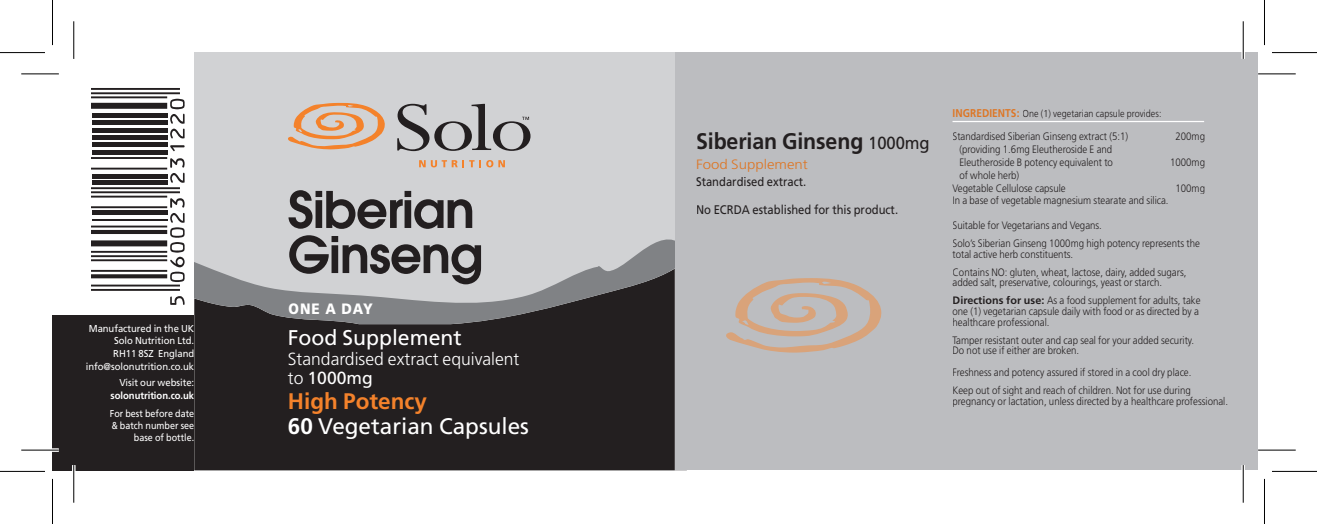
<style>
.page{position:relative;width:1317px;height:524px;background:#fff}
.page>*{position:absolute;margin:0;border:0;box-sizing:border-box;transform-origin:0 0}
.t1{font:600 50px/45px "Avant Garde";letter-spacing:-.02em;color:#231f20}
.t2{font:22.5px/25px "Frutiger LT";color:#fff}
.t3{font:700 22.5px "Frutiger LT";letter-spacing:-.005em;color:#231f20;scale:.95 1}
.t4{font:21.25px "Frutiger LT";color:#fff}
.t5{font:300 17.5px/18.8px "Frutiger LT";color:#fff}
.t6{font:900 15px "Frutiger LT";letter-spacing:.075em;color:#fff;scale:.9 1}
.t7{font:300 13.5px "Frutiger LT";color:#dd7625;scale:1.11 1}
.t8{font:12.5px "Frutiger LT";color:#231f20;scale:.9 1}
.t9{font:300 10.75px/17.8px "Frutiger LT";color:#231f20;scale:.9 1}
.t10{font:10px/12.8px "Frutiger LT";letter-spacing:-.005em;color:#fff;text-align:right;scale:.95 1}
.t11{font:10px/12px "Frutiger LT";letter-spacing:-.005em;color:#fff;text-align:right;scale:.9 1}
.t12{font:300 10px "Frutiger LT";letter-spacing:.005em;color:#231f20;scale:.9 1}
.t13{font:700 10px "Frutiger LT";letter-spacing:-.005em;color:#fff;scale:.95 1}
.s1{font-weight:400}
.s2{font-weight:700;color:#f4822b}
.s3{font-weight:700}
.s4{font-weight:400;font-size:17.5px}
.s5{font-weight:700;font-size:11.25px;color:#dd7625}
</style>
<div class="page">
<div style="left:194px;top:324px;width:481px;height:146px;background:#231f20"></div>
<div style="left:52px;top:242px;width:142px;height:228px;background:#231f20"></div>
<svg style="left:194px;top:52px;width:481px;height:272px;background:#bcbdbf"></svg>
<div style="left:675px;top:52px;width:582px;height:418px;background:#bcbdc0"></div>
<div style="left:288px;top:190px;width:184px;height:38px;background:#d1d2d4"></div>
<div style="left:289px;top:235px;width:192px;height:49px;background:#d1d2d4"></div>
<div style="left:53px;top:52px;width:141px;height:263px;background:#fff"></div>
<hr style="left:952px;top:121px;width:252px;height:1px;background:#fff">
<svg style="left:726px;top:278px;width:156px;height:74px"></svg>
<svg style="left:287px;top:102px;width:101px;height:47px;background:#dbb99f"></svg>
<svg style="left:419px;top:160px;width:62px;height:7px"></svg>
<svg style="left:486px;top:160px;width:7px;height:7px"></svg>
<svg style="left:488px;top:161px;width:3px;height:5px"></svg>
<svg style="left:498px;top:160px;width:7px;height:7px"></svg>
<svg style="left:397px;top:104px;width:133px;height:47px;background:#a4a3a5"></svg>
<hr style="left:92px;top:288px;width:88px;height:2px;background:#231f20">
<hr style="left:92px;top:284px;width:88px;height:2px;background:#231f20">
<svg style="left:92px;top:274px;width:75px;height:4px"></svg>
<hr style="left:92px;top:269px;width:75px;height:2px;background:#231f20">
<hr style="left:92px;top:259px;width:75px;height:2px;background:#231f20">
<hr style="left:92px;top:255px;width:75px;height:2px;background:#231f20">
<hr style="left:92px;top:250px;width:75px;height:2px;background:#231f20">
<div style="left:92px;top:240px;width:75px;height:6px;background:#231f20"></div>
<hr style="left:92px;top:230px;width:75px;height:4px;background:#231f20">
<hr style="left:92px;top:225px;width:75px;height:2px;background:#231f20">
<hr style="left:92px;top:219px;width:75px;height:2px;background:#231f20">
<hr style="left:92px;top:210px;width:75px;height:4px;background:#231f20">
<hr style="left:92px;top:206px;width:75px;height:2px;background:#231f20">
<hr style="left:92px;top:195px;width:75px;height:2px;background:#231f20">
<hr style="left:92px;top:191px;width:88px;height:2px;background:#231f20">
<hr style="left:92px;top:187px;width:88px;height:2px;background:#231f20">
<div style="left:92px;top:180px;width:75px;height:5px;background:#231f20"></div>
<hr style="left:92px;top:174px;width:75px;height:4px;background:#231f20">
<hr style="left:92px;top:167px;width:75px;height:2px;background:#231f20">
<hr style="left:92px;top:157px;width:75px;height:2px;background:#231f20">
<div style="left:92px;top:150px;width:75px;height:5px;background:#231f20"></div>
<hr style="left:92px;top:142px;width:75px;height:4px;background:#231f20">
<div style="left:92px;top:135px;width:75px;height:5px;background:#231f20"></div>
<div style="left:92px;top:128px;width:75px;height:5px;background:#231f20"></div>
<hr style="left:92px;top:120px;width:75px;height:4px;background:#231f20">
<div style="left:92px;top:113px;width:75px;height:5px;background:#231f20"></div>
<div style="left:92px;top:103px;width:75px;height:6px;background:#231f20"></div>
<hr style="left:92px;top:96px;width:75px;height:2px;background:#231f20">
<hr style="left:92px;top:92px;width:88px;height:2px;background:#231f20">
<hr style="left:92px;top:88px;width:88px;height:2px;background:#231f20">
<svg style="left:170px;top:296px;width:15px;height:8px"></svg>
<svg style="left:170px;top:198px;width:15px;height:84px"></svg>
<svg style="left:170px;top:158px;width:15px;height:25px"></svg>
<svg style="left:170px;top:145px;width:15px;height:6px"></svg>
<svg style="left:170px;top:99px;width:15px;height:39px"></svg>
<hr style="left:21px;top:448px;width:38px;height:3px;background:#fff">
<hr style="left:72px;top:464px;width:3px;height:38px;background:#fff">
<svg style="left:1241px;top:21px;width:4px;height:38px"></svg>
<svg style="left:1241px;top:465px;width:4px;height:37px"></svg>
<hr style="left:21px;top:73px;width:38px;height:1px;background:#000">
<hr style="left:1258px;top:73px;width:38px;height:1px;background:#000">
<hr style="left:21px;top:449px;width:38px;height:1px;background:#000">
<hr style="left:1258px;top:449px;width:38px;height:1px;background:#000">
<hr style="left:73px;top:21px;width:1px;height:38px;background:#000">
<hr style="left:73px;top:464px;width:1px;height:38px;background:#000">
<hr style="left:1243px;top:21px;width:1px;height:38px;background:#000">
<hr style="left:1243px;top:464px;width:1px;height:38px;background:#000">
<hr style="left:0;top:52px;width:45px;height:1px;background:#000">
<hr style="left:1272px;top:52px;width:45px;height:1px;background:#000">
<hr style="left:0;top:470px;width:45px;height:1px;background:#000">
<hr style="left:1272px;top:470px;width:45px;height:1px;background:#000">
<hr style="left:52px;top:0;width:1px;height:45px;background:#000">
<hr style="left:52px;top:478px;width:1px;height:45px;background:#000">
<hr style="left:1264px;top:0;width:1px;height:45px;background:#000">
<hr style="left:1264px;top:478px;width:1px;height:45px;background:#000">
<p class="t10" style="left:86px;top:322px;width:116px">Manufactured in the UK<br>Solo Nutrition Ltd.<br>RH11 8SZ England info@solonutrition.co.uk</p>
<p class="t10" style="left:119px;top:376px;width:80px">Visit our website:</p>
<p class="t13" style="left:111px;top:389px;width:89px">solonutrition.co.uk</p>
<p class="t11" style="left:110px;top:406px;width:95px">For best before date &amp; batch number see base of bottle.</p>
<h1 class="t1" style="left:288px;top:186px;width:196px">Siberian<br>Ginseng</h1>
<h3 class="t6" style="left:288px;top:300px;width:95px">ONE A DAY</h3>
<h3 class="t4" style="left:288px;top:324px;width:175px">Food Supplement</h3>
<h3 class="t5" style="left:288px;top:349px;width:233px">Standardised extract equivalent to <span class="s1">1000mg</span></h3>
<h2 class="t2" style="left:288px;top:388px;width:243px"><span class="s2">High Potency<br></span><span class="s3">60</span> Vegetarian Capsules</h2>
<h2 class="t3" style="left:696px;top:128px;width:247px">Siberian Ginseng <span class="s4">1000mg</span></h2>
<p class="t7" style="left:696px;top:156px;width:102px">Food Supplement</p>
<p class="t8" style="left:696px;top:174px;width:124px">Standardised extract.</p>
<p class="t8" style="left:696px;top:202px;width:226px">No ECRDA established for this product.</p>
<p class="t12" style="left:952px;top:108px;width:234px"><span class="s5">INGREDIENTS:</span> One (1) vegetarian capsule provides:</p>
<p class="t9" style="left:952px;top:128px;width:197px">Standardised Siberian Ginseng extract (5:1)</p>
<p class="t9" style="left:1175px;top:128px;width:34px">200mg</p>
<p class="t9" style="left:959px;top:143px;width:172px;line-height:12.8px">(providing 1.6mg Eleutheroside E and<br>Eleutheroside B potency equivalent to</p>
<p class="t9" style="left:1170px;top:153px;width:40px">1000mg</p>
<p class="t9" style="left:952px;top:169px;width:127px;line-height:12.8px;text-indent:7px">of whole herb)<br>Vegetable Cellulose capsule</p>
<p class="t9" style="left:1175px;top:179px;width:34px">100mg</p>
<p class="t9" style="left:952px;top:192px;width:242px">In a base of vegetable magnesium stearate and silica.</p>
<p class="t9" style="left:952px;top:216px;width:276px">Suitable for Vegetarians and Vegans.<br>Solo’s Siberian Ginseng 1000mg high potency represents the</p>
<p class="t9" style="left:952px;top:245px;width:261px">total active herb constituents.<br>Contains NO: gluten, wheat, lactose, dairy, added sugars,</p>
<p class="t9" style="left:952px;top:274px;width:277px">added salt, preservative, colourings, yeast or starch.<br><span class="s3">Directions for use:</span> As a food supplement for adults, take</p>
<p class="t9" style="left:952px;top:306px;width:275px;line-height:10.8px">one (1) vegetarian capsule daily with food or as directed by a healthcare professional.</p>
<p class="t9" style="left:952px;top:334px;width:270px;line-height:10.8px">Tamper resistant outer and cap seal for your added security.<br>Do not use if either are broken.</p>
<p class="t9" style="left:952px;top:363px;width:267px">Freshness and potency assured if stored in a cool dry place.<br>Keep out of sight and reach of children. Not for use during</p>
<p class="t9" style="left:952px;top:392px;width:308px">pregnancy or lactation, unless directed by a healthcare professional.</p>
</div>
